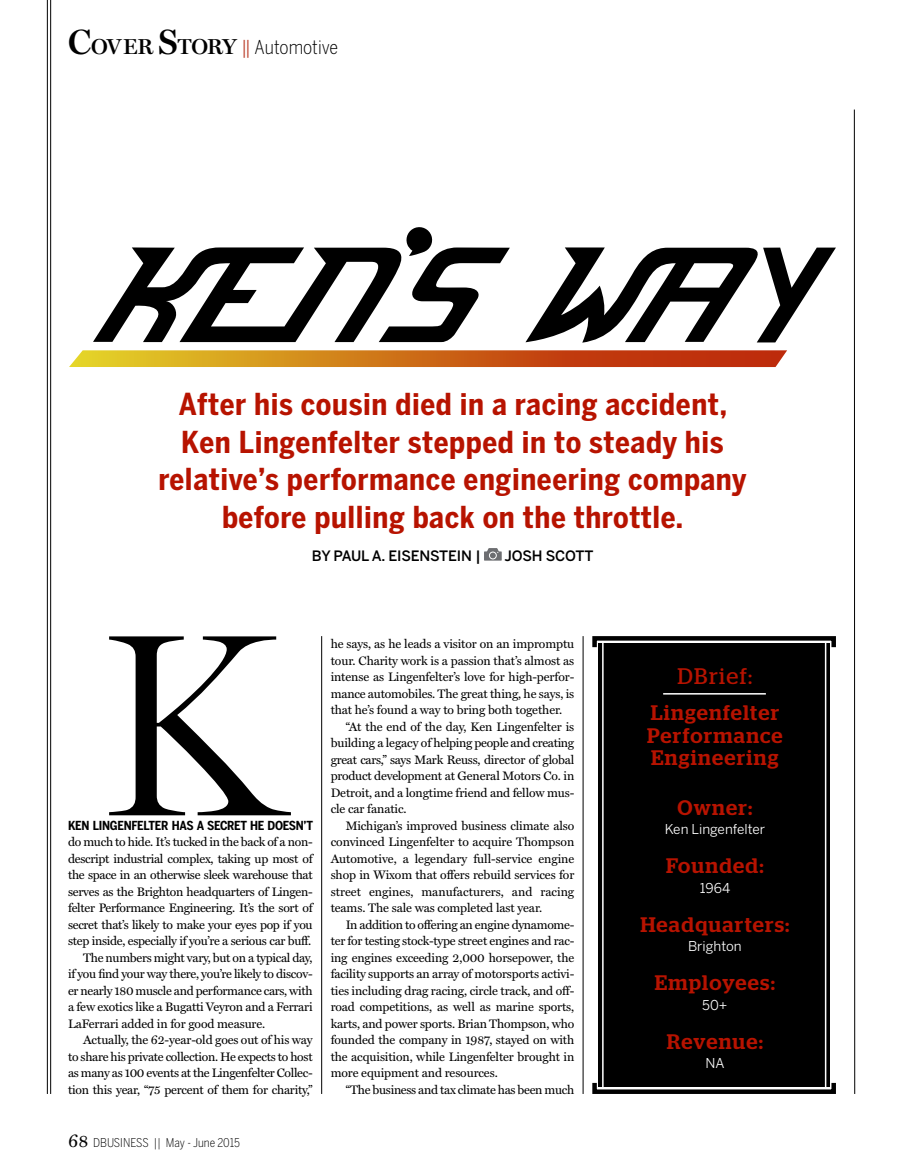
<style>
.page{position:relative;width:905px;height:1175px;background:#fff}
.page>*{position:absolute;margin:0;border:0;box-sizing:border-box;transform-origin:0 0}
.t1{font:300 261.75px "Miller Display";color:#000}
.t2{font:700 30px/37.5px "Benton Sans Cond";letter-spacing:.02em;color:#b71300;text-align:center}
.t3{font:22.5px "Stag";letter-spacing:.06em;color:#b71300}
.t4{font:500 21px/22.5px "Stag";letter-spacing:.06em;color:#b71300}
.t5{font:300 18.9px "Benton Sans Cond";color:#000}
.t6{font:500 14.25px "Benton Sans";letter-spacing:-.01em;color:#000}
.t7{font:13.5px "Benton Sans";color:#fff}
.t8{font:12.3px "Miller Text";letter-spacing:-.015em;color:#000}
.t9{font:700 12.3px "Benton Sans Cond";letter-spacing:-.025em;color:#000}
.t10{font:300 12px "Benton Sans Cond";color:#000}
.s1{font-family:"Miller Display";font-weight:600;font-size:35.25px}
.s2{font-family:"Miller Display";font-weight:600;font-size:21.75px}
.s3{font-weight:400;font-size:19.05px;color:#be4734}
.s4{font-family:"Miller Text";font-weight:400;font-size:18px}
</style>
<div class="page">
<hr style="left:854px;top:110px;width:1px;height:984px;background:#000">
<hr style="left:50px;top:0;width:1px;height:1094px;background:#000">
<hr style="left:47px;top:0;width:1px;height:1094px;background:#000">
<svg style="left:484px;top:548px;width:17px;height:12px"></svg>
<div style="left:592px;top:1080px;width:243px;height:14px;border:4px solid #000"></div>
<div style="left:592px;top:636px;width:244px;height:13px;border:4px solid #000"></div>
<div style="left:598px;top:643px;width:232px;height:444px;background:#000"></div>
<hr style="left:602px;top:641px;width:1px;height:447px;background:#fff">
<hr style="left:824px;top:641px;width:2px;height:447px;background:#fff">
<hr style="left:663px;top:693px;width:102px;height:1px;background:#fff">
<hr style="left:321px;top:636px;width:1px;height:458px;background:#000">
<hr style="left:583px;top:636px;width:1px;height:458px;background:#000">
<svg style="left:93px;top:227px;width:417px;height:115px"></svg>
<svg style="left:525px;top:247px;width:311px;height:96px"></svg>
<svg style="left:69px;top:350px;width:718px;height:17px;background:#ce731f"></svg>
<h3 class="t5" style="left:68px;top:36px;width:271px"><span class="s1">C</span><span class="s2">OVER</span> <span class="s1">S</span><span class="s2">TORY</span> <span class="s3">||</span> Automotive</h3>
<h2 class="t2" style="left:158px;top:385px;width:589px">After his cousin died in a racing accident, Ken Lingenfelter stepped in to steady his relative’s performance engineering company before pulling back on the throttle.</h2>
<p class="t6" style="left:312px;top:547px;width:170px">BY PAUL A. EISENSTEIN |</p>
<p class="t6" style="left:504px;top:547px;width:90px">JOSH SCOTT</p>
<h1 class="t1" style="left:95px;top:567px;width:186px">K</h1>
<p class="t9" style="left:68px;top:818px;width:246px">KEN LINGENFELTER HAS A SECRET HE DOESN’T</p>
<p class="t8" style="left:68px;top:834px;width:246px">do much to hide. It’s tucked in the back of a non-</p>
<p class="t8" style="left:68px;top:851px;width:246px">descript industrial complex, taking up most of</p>
<p class="t8" style="left:68px;top:867px;width:246px">the space in an otherwise sleek warehouse that</p>
<p class="t8" style="left:68px;top:884px;width:246px">serves as the Brighton headquarters of Lingen-</p>
<p class="t8" style="left:68px;top:900px;width:246px">felter Performance Engineering. It’s the sort of</p>
<p class="t8" style="left:68px;top:917px;width:246px">secret that’s likely to make your eyes pop if you</p>
<p class="t8" style="left:68px;top:933px;width:245px">step inside, especially if you’re a serious car buff.</p>
<p class="t8" style="left:83px;top:950px;width:231px">The numbers might vary, but on a typical day,</p>
<p class="t8" style="left:68px;top:966px;width:246px">if you find your way there, you’re likely to discov-</p>
<p class="t8" style="left:68px;top:983px;width:246px">er nearly 180 muscle and performance cars, with</p>
<p class="t8" style="left:68px;top:999px;width:246px">a few exotics like a Bugatti Veyron and a Ferrari</p>
<p class="t8" style="left:68px;top:1016px;width:199px">LaFerrari added in for good measure.</p>
<p class="t8" style="left:83px;top:1032px;width:231px">Actually, the 62-year-old goes out of his way</p>
<p class="t8" style="left:68px;top:1049px;width:246px">to share his private collection. He expects to host</p>
<p class="t8" style="left:68px;top:1065px;width:246px">as many as 100 events at the Lingenfelter Collec-</p>
<p class="t8" style="left:68px;top:1082px;width:246px">tion this year, “75 percent of them for charity,”</p>
<p class="t10" style="left:68px;top:1135px;width:173px"><span class="s4">68</span> DBUSINESS || May - June 2015</p>
<p class="t8" style="left:331px;top:636px;width:245px">he says, as he leads a visitor on an impromptu</p>
<p class="t8" style="left:331px;top:653px;width:245px">tour. Charity work is a passion that’s almost as</p>
<p class="t8" style="left:331px;top:669px;width:245px">intense as Lingenfelter’s love for high-perfor-</p>
<p class="t8" style="left:331px;top:686px;width:245px">mance automobiles. The great thing, he says, is</p>
<p class="t8" style="left:331px;top:702px;width:233px">that he’s found a way to bring both together.</p>
<p class="t8" style="left:345px;top:719px;width:230px">“At the end of the day, Ken Lingenfelter is</p>
<p class="t8" style="left:331px;top:735px;width:245px">building a legacy of helping people and creating</p>
<p class="t8" style="left:331px;top:752px;width:245px">great cars,” says Mark Reuss, director of global</p>
<p class="t8" style="left:331px;top:768px;width:245px">product development at General Motors Co. in</p>
<p class="t8" style="left:331px;top:785px;width:245px">Detroit, and a longtime friend and fellow mus-</p>
<p class="t8" style="left:331px;top:801px;width:77px">cle car fanatic.</p>
<p class="t8" style="left:345px;top:818px;width:230px">Michigan’s improved business climate also</p>
<p class="t8" style="left:331px;top:834px;width:245px">convinced Lingenfelter to acquire Thompson</p>
<p class="t8" style="left:331px;top:851px;width:245px">Automotive, a legendary full-service engine</p>
<p class="t8" style="left:331px;top:867px;width:245px">shop in Wixom that offers rebuild services for</p>
<p class="t8" style="left:331px;top:884px;width:245px">street engines, manufacturers, and racing</p>
<p class="t8" style="left:331px;top:900px;width:213px">teams. The sale was completed last year.</p>
<p class="t8" style="left:345px;top:917px;width:230px">In addition to offering an engine dynamome-</p>
<p class="t8" style="left:331px;top:933px;width:245px">ter for testing stock-type street engines and rac-</p>
<p class="t8" style="left:331px;top:950px;width:245px">ing engines exceeding 2,000 horsepower, the</p>
<p class="t8" style="left:331px;top:966px;width:245px">facility supports an array of motorsports activi-</p>
<p class="t8" style="left:331px;top:983px;width:245px">ties including drag racing, circle track, and off-</p>
<p class="t8" style="left:331px;top:999px;width:245px">road competitions, as well as marine sports,</p>
<p class="t8" style="left:331px;top:1016px;width:245px">karts, and power sports. Brian Thompson, who</p>
<p class="t8" style="left:331px;top:1032px;width:245px">founded the company in 1987, stayed on with</p>
<p class="t8" style="left:331px;top:1049px;width:245px">the acquisition, while Lingenfelter brought in</p>
<p class="t8" style="left:331px;top:1065px;width:168px">more equipment and resources.</p>
<p class="t8" style="left:345px;top:1082px;width:230px">“The business and tax climate has been much</p>
<h3 class="t3" style="left:677px;top:663px;width:76px">DBrief:</h3>
<h3 class="t4" style="left:647px;top:701px;width:137px">Lingenfelter<br>Performance<br>Engineering</h3>
<h3 class="t4" style="left:677px;top:796px;width:76px">Owner:</h3>
<p class="t7" style="left:664px;top:821px;width:102px">Ken Lingenfelter</p>
<h3 class="t4" style="left:666px;top:854px;width:99px">Founded:</h3>
<p class="t7" style="left:699px;top:880px;width:32px">1964</p>
<h3 class="t4" style="left:640px;top:913px;width:151px">Headquarters:</h3>
<p class="t7" style="left:688px;top:938px;width:55px">Brighton</p>
<h3 class="t4" style="left:655px;top:971px;width:122px">Employees:</h3>
<p class="t7" style="left:702px;top:997px;width:27px">50+</p>
<h3 class="t4" style="left:666px;top:1030px;width:98px">Revenue:</h3>
<p class="t7" style="left:705px;top:1055px;width:21px">NA</p>
</div>
